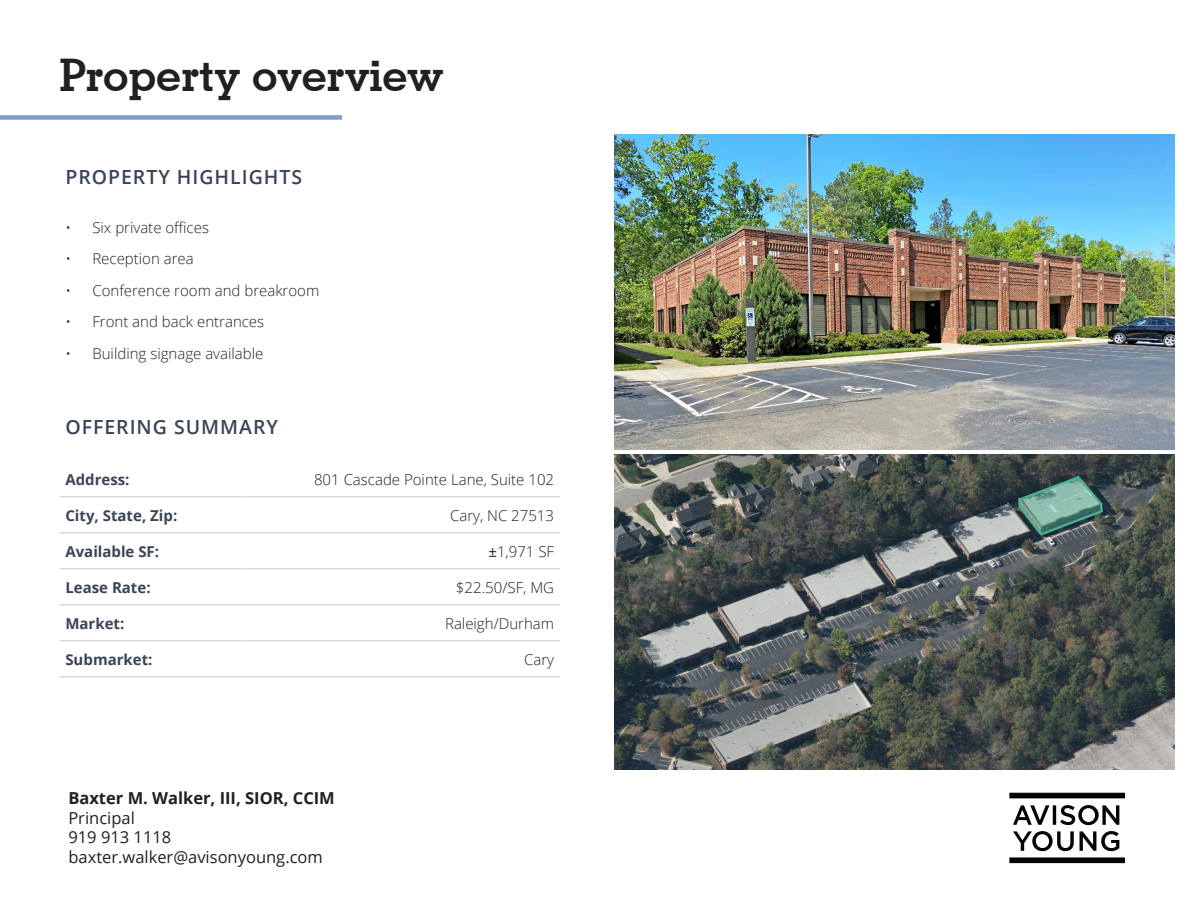
<style>
.page{position:relative;width:1188px;height:918px;background:#fff}
.page>*{position:absolute;margin:0;border:0;box-sizing:border-box;transform-origin:0 0}
.t1{font:700 45px "Geometric Slab 703 BT";color:#231f20}
.Table_Content_Body_Text_10pt_Blk{font:600 19.5px "Open Sans";letter-spacing:.05em;color:#3a4458}
.t2{font:16.5px "Open Sans";color:#231f20}
.t3{font:700 16.5px "Open Sans";color:#231f20}
.t4{font:300 15px "Open Sans";color:#231f20}
.Table_Content_Body_Text_10pt_Blk-2{font:700 15px "Open Sans";color:#3a4458}
.s1{font-weight:400}
</style>
<div class="page">
<hr style="left:59px;top:496px;width:188px;height:1px;background:#c8c9c4">
<hr style="left:247px;top:496px;width:313px;height:1px;background:#c8c9c4">
<hr style="left:59px;top:532px;width:188px;height:1px;background:#c8c9c4">
<hr style="left:247px;top:532px;width:313px;height:1px;background:#c8c9c4">
<hr style="left:59px;top:568px;width:188px;height:1px;background:#c8c9c4">
<hr style="left:247px;top:568px;width:313px;height:1px;background:#c8c9c4">
<hr style="left:59px;top:604px;width:188px;height:1px;background:#c8c9c4">
<hr style="left:247px;top:604px;width:313px;height:1px;background:#c8c9c4">
<hr style="left:59px;top:640px;width:188px;height:1px;background:#c8c9c4">
<hr style="left:247px;top:640px;width:313px;height:1px;background:#c8c9c4">
<hr style="left:59px;top:676px;width:188px;height:1px;background:#c8c9c4">
<hr style="left:247px;top:676px;width:313px;height:1px;background:#c8c9c4">
<svg style="left:1009px;top:793px;width:116px;height:5px"></svg>
<svg style="left:1009px;top:857px;width:116px;height:6px"></svg>
<svg style="left:1013px;top:805px;width:106px;height:20px"></svg>
<svg style="left:1013px;top:831px;width:61px;height:20px"></svg>
<svg style="left:1080px;top:831px;width:39px;height:20px"></svg>
<div style="left:0;top:115px;width:342px;height:5px;background:#7e9cd1"></div>
<img style="left:615px;top:135px;width:559px;height:314px">
<img style="left:615px;top:455px;width:559px;height:314px">
<p class="t1" style="left:59px;top:47px;width:385px">Property overview</p>
<p class="Table_Content_Body_Text_10pt_Blk" style="left:65px;top:164px;width:238px">PROPERTY HIGHLIGHTS</p>
<p class="t4" style="left:65px;top:217px;width:145px">• Six private offices</p>
<p class="t4" style="left:65px;top:249px;width:130px">• Reception area</p>
<p class="t4" style="left:65px;top:280px;width:255px">• Conference room and breakroom</p>
<p class="t4" style="left:65px;top:312px;width:200px">• Front and back entrances</p>
<p class="t4" style="left:65px;top:343px;width:200px">• Building signage available</p>
<p class="Table_Content_Body_Text_10pt_Blk" style="left:65px;top:413px;width:214px">OFFERING SUMMARY</p>
<p class="Table_Content_Body_Text_10pt_Blk-2" style="left:65px;top:469px;width:66px">Address:</p>
<p class="t4" style="left:314px;top:469px;width:242px">801 Cascade Pointe Lane, Suite 102</p>
<p class="Table_Content_Body_Text_10pt_Blk-2" style="left:65px;top:505px;width:113px">City, State, Zip:</p>
<p class="t4" style="left:450px;top:505px;width:105px">Cary, NC 27513</p>
<p class="Table_Content_Body_Text_10pt_Blk-2" style="left:65px;top:541px;width:95px">Available SF:</p>
<p class="t4" style="left:488px;top:541px;width:67px"><span class="s1">±</span>1,971 SF</p>
<p class="Table_Content_Body_Text_10pt_Blk-2" style="left:65px;top:577px;width:87px">Lease Rate:</p>
<p class="t4" style="left:456px;top:577px;width:100px">$22.50/SF, MG</p>
<p class="Table_Content_Body_Text_10pt_Blk-2" style="left:65px;top:613px;width:60px">Market:</p>
<p class="t4" style="left:445px;top:613px;width:111px">Raleigh/Durham</p>
<p class="Table_Content_Body_Text_10pt_Blk-2" style="left:65px;top:649px;width:89px">Submarket:</p>
<p class="t4" style="left:524px;top:649px;width:31px">Cary</p>
<p class="t3" style="left:68px;top:786px;width:268px">Baxter M. Walker, III, SIOR, CCIM</p>
<p class="t2" style="left:68px;top:806px;width:68px">Principal</p>
<p class="t2" style="left:68px;top:826px;width:104px">919 913 1118</p>
<p class="t2" style="left:68px;top:846px;width:256px">baxter.walker@avisonyoung.com</p>
</div>
